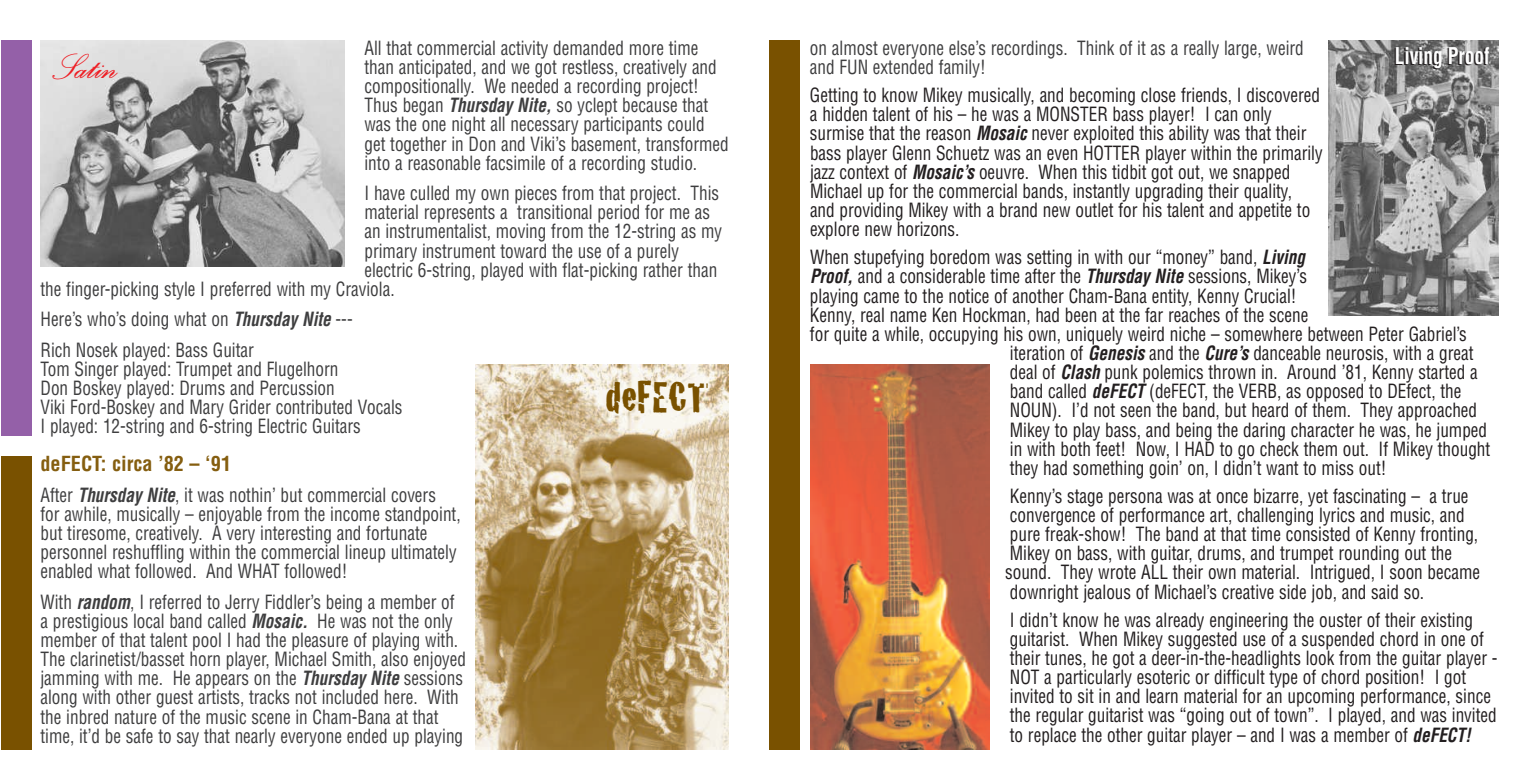
<style>
.page{position:relative;width:1539px;height:770px;background:#fff}
.page>*{position:absolute;margin:0;border:0;box-sizing:border-box;transform-origin:0 0}
.t1{font:45px "Crackhouse";color:#795100}
.t2{font:600 45px "Palace Script";color:#ee1e24}
.t3{font:700 condensed 22.5px "Helvetica";color:#fff;scale:.85 1}
.t4{font:700 condensed 20.25px "Helvetica";color:#855e10}
.t5{font:condensed 19.12px/19.1px "Helvetica";color:#231f20;scale:.9 1}
.t6{font:condensed 19.12px/19.1px "Helvetica";color:#3e3e3f;scale:.9 1}
.s1{font-weight:700;font-style:italic}
</style>
<div class="page">
<img style="left:810px;top:364px;width:179px;height:385px">
<img style="left:40px;top:40px;width:304px;height:227px">
<img style="left:476px;top:364px;width:253px;height:385px">
<img style="left:1328px;top:40px;width:170px;height:275px">
<div style="left:1px;top:456px;width:31px;height:293px;background:#795100"></div>
<div style="left:770px;top:40px;width:30px;height:709px;background:#795100"></div>
<div style="left:1px;top:40px;width:31px;height:395px;background:#9460a8"></div>
<p class="t6" style="left:364px;top:39px;width:406px">All that commercial activity demanded more time than anticipated, and we got restless, creatively and compositionally. We needed a recording project!<br>Thus began <span class="s1">Thursday Nite,</span> so yclept because that was the one night all necessary participants could get together in Don and Viki’s basement, transformed into a reasonable facsimile of a recording studio.</p>
<p class="t6" style="left:365px;top:184px;width:396px">I have culled my own pieces from that project. This</p>
<p class="t6" style="left:365px;top:203px;width:386px">material represents a transitional period for me as</p>
<p class="t6" style="left:365px;top:222px;width:399px">an instrumentalist, moving from the 12-string as my</p>
<p class="t6" style="left:365px;top:241px;width:351px">primary instrument toward the use of a purely</p>
<p class="t6" style="left:365px;top:260px;width:394px">electric 6-string, played with flat-picking rather than</p>
<p class="t6" style="left:40px;top:279px;width:395px">the finger-picking style I preferred with my Craviola.</p>
<p class="t6" style="left:40px;top:304px;width:348px;line-height:30.4px">Here’s who’s doing what on <span class="s1">Thursday Nite</span> ---<br>Rich Nosek played: Bass Guitar</p>
<p class="t6" style="left:41px;top:359px;width:404px">Tom Singer played: Trumpet and Flugelhorn<br>Don Boskey played: Drums and Percussion<br>Viki Ford-Boskey and Mary Grider contributed Vocals I played: 12-string and 6-string Electric Guitars</p>
<p class="t4" style="left:40px;top:452px;width:192px">deFECT: circa ’82 – ‘91</p>
<p class="t6" style="left:40px;top:485px;width:468px">After <span class="s1">Thursday Nite</span>, it was nothin’ but commercial covers<br>for awhile, musically – enjoyable from the income standpoint, but tiresome, creatively. A very interesting and fortunate personnel reshuffling within the commercial lineup ultimately enabled what followed. And WHAT followed!</p>
<p class="t6" style="left:40px;top:592px;width:474px">With <span class="s1">random</span>, I referred to Jerry Fiddler’s being a member of a prestigious local band called <span class="s1">Mosaic.</span> He was not the only member of that talent pool I had the pleasure of playing with.<br>The clarinetist/basset horn player, Michael Smith, also enjoyed jamming with me. He appears on the <span class="s1">Thursday Nite</span> sessions along with other guest artists, tracks not included here. With the inbred nature of the music scene in Cham-Bana at that time, it’d be safe to say that nearly everyone ended up playing</p>
<h1 class="t2" style="left:52px;top:36px;width:68px">Satin</h1>
<h1 class="t1" style="left:606px;top:382px;width:105px">deFECT</h1>
<p class="t6" style="left:810px;top:39px;width:550px">on almost everyone else’s recordings. Think of it as a really large, weird and FUN extended family!</p>
<p class="t5" style="left:810px;top:86px;width:571px">Getting to know Mikey musically, and becoming close friends, I discovered a hidden talent of his – he was a MONSTER bass player! I can only surmise that the reason <span class="s1">Mosaic</span> never exploited this ability was that their bass player Glenn Schuetz was an even HOTTER player within the primarily jazz context of <span class="s1">Mosaic’s</span> oeuvre. When this tidbit got out, we snapped Michael up for the commercial bands, instantly upgrading their quality,<br>and providing Mikey with a brand new outlet for his talent and appetite to explore new horizons.</p>
<p class="t5" style="left:810px;top:248px;width:552px">When stupefying boredom was setting in with our “money” band, <span class="s1">Living</span></p>
<p class="t5" style="left:810px;top:267px;width:554px"><span class="s1">Proof,</span> and a considerable time after the <span class="s1">Thursday Nite</span> sessions, Mikey’s</p>
<p class="t5" style="left:810px;top:286px;width:542px">playing came to the notice of another Cham-Bana entity, Kenny Crucial!</p>
<p class="t5" style="left:810px;top:305px;width:555px">Kenny, real name Ken Hockman, had been at the far reaches of the scene</p>
<p class="t5" style="left:810px;top:324px;width:731px">for quite a while, occupying his own, uniquely weird niche – somewhere between Peter Gabriel’s</p>
<p class="t5" style="left:1010px;top:344px;width:517px">iteration of <span class="s1">Genesis</span> and the <span class="s1">Cure’s</span> danceable neurosis, with a great</p>
<p class="t5" style="left:1010px;top:363px;width:521px">deal of <span class="s1">Clash</span> punk polemics thrown in. Around ’81, Kenny started a</p>
<p class="t5" style="left:1010px;top:382px;width:503px">band called <span class="s1">deFECT</span> (deFECT, the VERB, as opposed to DEfect, the</p>
<p class="t5" style="left:1010px;top:401px;width:521px">NOUN). I’d not seen the band, but heard of them. They approached</p>
<p class="t5" style="left:1010px;top:420px;width:532px">Mikey to play bass, and being the daring character he was, he jumped</p>
<p class="t5" style="left:1010px;top:439px;width:535px">in with both feet! Now, I HAD to go check them out. If Mikey thought</p>
<p class="t5" style="left:1010px;top:458px;width:420px">they had something goin’ on, I didn’t want to miss out!</p>
<p class="t5" style="left:1005px;top:486px;width:529px">Kenny’s stage persona was at once bizarre, yet fascinating – a true convergence of performance art, challenging lyrics and music, and pure freak-show! The band at that time consisted of Kenny fronting, Mikey on bass, with guitar, drums, and trumpet rounding out the sound. They wrote ALL their own material. Intrigued, I soon became downright jealous of Michael’s creative side job, and said so.</p>
<p class="t5" style="left:1010px;top:610px;width:543px">I didn’t know he was already engineering the ouster of their existing guitarist. When Mikey suggested use of a suspended chord in one of their tunes, he got a deer-in-the-headlights look from the guitar player - NOT a particularly esoteric or difficult type of chord position! I got invited to sit in and learn material for an upcoming performance, since the regular guitarist was “going out of town”. I played, and was invited to replace the other guitar player – and I was a member of <span class="s1">deFECT!</span></p>
<p class="t3" style="left:1395px;top:43px;width:113px">Living Proof</p>
</div>
